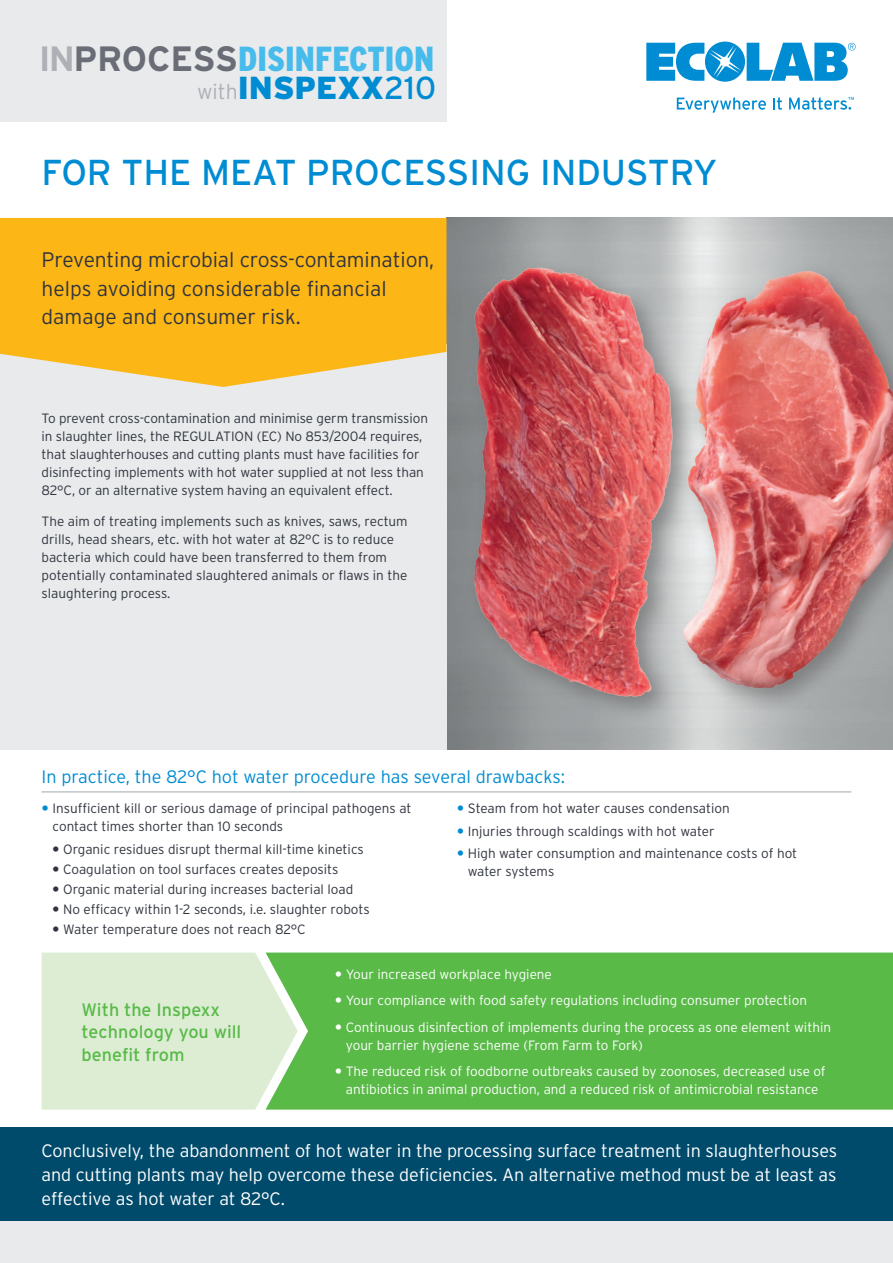
<style>
.page{position:relative;width:893px;height:1263px;background:#fff}
.page>*{position:absolute;margin:0;border:0;box-sizing:border-box;transform-origin:0 0}
.t1{font:36px "Interstate";color:#008cd2}
.t2{font:900 condensed 34.8px "Interstate";color:#47bbeb}
.t3{font:900 31.8px "Interstate";color:#008cd2}
.t4{font:300 21px/28.5px "Interstate";letter-spacing:-.005em;color:#30343e}
.t5{font:300 18px/24px "Interstate";letter-spacing:-.005em;color:#fff;text-align:justify}
.t6{font:300 18px "Interstate";letter-spacing:-.01em;color:#008cd2}
.t7{font:18px/22.5px "Interstate";color:#59ba47}
.t8{font:300 13.5px/18px "Interstate";letter-spacing:-.005em;color:#30343e}
.t9{font:300 13.5px/26.5px "Interstate";color:#fff}
.t10{font:4.35px "Interstate";color:#008cd2}
.s1{font-weight:700;font-stretch:normal;font-size:35.1px;color:#aeb0b6}
.s2{font-weight:700;font-stretch:normal;font-size:35.1px;color:#6a6d76}
.s3{font-weight:300;font-size:21.15px;color:#aeb0b6}
.s4{font-weight:400}
</style>
<div class="page">
<div style="left:0;top:1127px;width:893px;height:94px;background:#004b6c"></div>
<div style="left:0;top:0;width:446px;height:121px;background:#e8eaeb"></div>
<div style="left:0;top:1221px;width:893px;height:42px;background:#e8eaeb"></div>
<svg style="left:646px;top:42px;width:210px;height:40px"></svg>
<svg style="left:677px;top:97px;width:89px;height:16px"></svg>
<svg style="left:773px;top:97px;width:9px;height:13px"></svg>
<svg style="left:789px;top:97px;width:62px;height:13px"></svg>
<div style="left:0;top:344px;width:446px;height:405px;background:#e8eaeb"></div>
<svg style="left:0;top:218px;width:384px;height:169px;fill:#fcb615"></svg>
<img style="left:384px;top:217px;width:378px;height:533px">
<div style="left:675px;top:262px;width:218px;height:453px;background:#231f20;opacity:.35"></div>
<img style="left:681px;top:270px;width:212px;height:419px">
<hr style="left:42px;top:791px;width:809px;height:1px;background:#a1a8ac">
<div style="left:298px;top:952px;width:595px;height:157px;background:#59ba47"></div>
<svg style="left:42px;top:952px;width:256px;height:157px"></svg>
<svg style="left:336px;top:971px;width:5px;height:5px"></svg>
<svg style="left:336px;top:998px;width:5px;height:5px"></svg>
<svg style="left:336px;top:1024px;width:5px;height:5px"></svg>
<svg style="left:336px;top:1069px;width:5px;height:5px"></svg>
<h2 class="t2" style="left:39px;top:38px;width:397px"><span class="s1">IN</span><span class="s2">PROCESS</span>DISINFECTION</h2>
<h3 class="t3" style="left:197px;top:69px;width:241px"><span class="s3">with</span>INSPEXX<span class="s4">210</span></h3>
<h1 class="t1" style="left:42px;top:150px;width:678px">For the Meat Processing I ndustry</h1>
<h3 class="t4" style="left:42px;top:246px;width:394px">Preventing microbial cross-contamination, helps avoiding considerable financial damage and consumer risk.</h3>
<p class="t8" style="left:42px;top:409px;width:388px">To prevent cross-contamination and minimise germ transmission in slaughter lines, the Regulation (EC) No 853/2004 requires, that slaughterhouses and cutting plants must have facilities for disinfecting implements with hot water supplied at not less than 82°C, or an alternative system having an equivalent effect.</p>
<p class="t8" style="left:42px;top:512px;width:368px">The aim of treating implements such as knives, saws, rectum drills, head shears, etc. with hot water at 82°C is to reduce bacteria which could have been transferred to them from potentially contaminated slaughtered animals or flaws in the slaughtering process.</p>
<p class="t10" style="left:848px;top:96px;width:8px">TM</p>
<h3 class="t6" style="left:42px;top:766px;width:525px">I n practice, the 82°C hot water procedure has several drawbacks:</h3>
<p class="t8" style="left:53px;top:799px;width:361px">I nsufficient kill or serious damage of principal pathogens at contact times shorter than 10 seconds</p>
<p class="t8" style="left:63px;top:839px;width:308px;line-height:20.1px">Organic residues disrupt thermal kill-time kinetics Coagulation on tool surfaces creates deposits Organic material during increases bacterial load No efficacy within 1-2 seconds, i.e. slaughter robots Water temperature does not reach 82°C</p>
<p class="t8" style="left:468px;top:797px;width:331px;line-height:22.2px">Steam from hot water causes condensation<br>I njuries through scaldings with hot water<br>High water consumption and maintenance costs of hot</p>
<p class="t8" style="left:468px;top:862px;width:88px">water systems</p>
<h3 class="t7" style="left:82px;top:998px;width:161px">With the I nspexx technology you will benefit from</h3>
<p class="t9" style="left:346px;top:960px;width:487px">Your increased workplace hygiene<br>Your compliance with food safety regulations including consumer protection<br>Continuous disinfection of implements during the process as one element within</p>
<p class="t9" style="left:346px;top:1031px;width:481px">your barrier hygiene scheme (From Farm to Fork)<br>The reduced risk of foodborne outbreaks caused by zoonoses, decreased use of</p>
<p class="t9" style="left:346px;top:1076px;width:474px">antibiotics in animal production, and a reduced risk of antimicrobial resistance</p>
<h3 class="t5" style="left:42px;top:1138px;width:797px">Conclusively, the abandonment of hot water in the processing surface treatment in slaughterhouses and cutting plants may help overcome these deficiencies. An alternative method must be at least as effective as hot water at 82°C.</h3>
</div>
